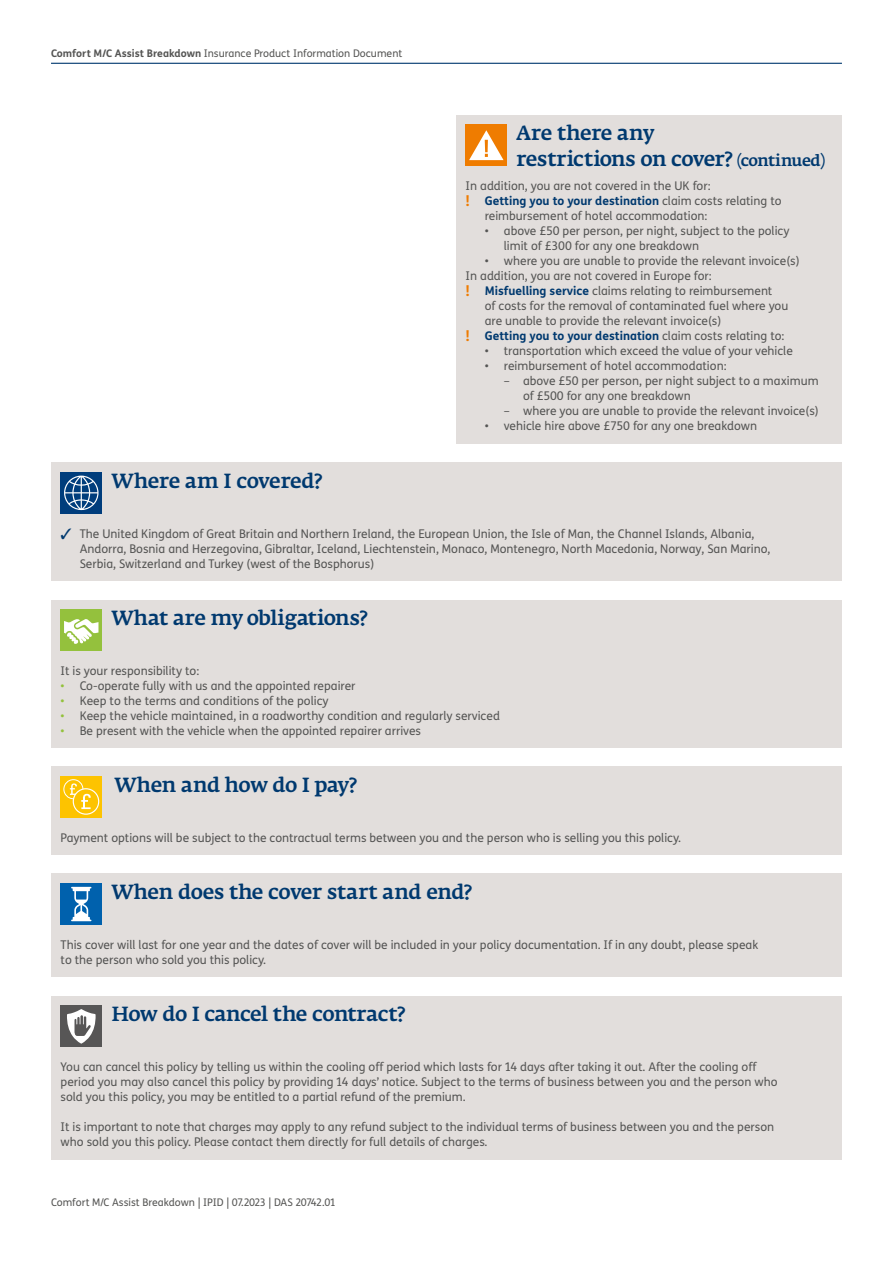
<style>
.page{position:relative;width:893px;height:1263px;background:#fff}
.page>*{position:absolute;margin:0;border:0;box-sizing:border-box;transform-origin:0 0}
.t1{font:500 20.25px/25.7px "Fedra Serif A Pro";letter-spacing:-.02em;color:#00396f}
.t2{font:12px/15px "FS Me";color:#555554}
.t3{font:700 12px "FS Me";color:#00396f}
.t4{font:10.5px "FS Me";color:#555554}
.s1{font-weight:700}
.s2{font-size:15.75px}
.s3{font-size:15px;color:#ef7b00}
.s4{font-weight:400;color:#555554}
.s5{font-weight:700;font-size:15px;color:#ef7b00}
.s6{font-weight:700;color:#00396f}
.s7{color:#00396f}
.s8{color:#93c13b}
</style>
<div class="page">
<div style="left:51px;top:462px;width:791px;height:118px;background:#e2dedc"></div>
<div style="left:61px;top:472px;width:41px;height:41px;background:#003d7c"></div>
<svg style="left:64px;top:476px;width:35px;height:34px"></svg>
<div style="left:51px;top:600px;width:791px;height:147px;background:#e2dedc"></div>
<div style="left:61px;top:609px;width:41px;height:42px;background:#94c13d"></div>
<svg style="left:64px;top:619px;width:34px;height:25px"></svg>
<div style="left:51px;top:874px;width:791px;height:103px;background:#e2dedc"></div>
<div style="left:61px;top:883px;width:41px;height:42px;background:#0061ad"></div>
<svg style="left:71px;top:887px;width:20px;height:34px"></svg>
<div style="left:51px;top:996px;width:791px;height:163px;background:#e2dedc"></div>
<div style="left:61px;top:1006px;width:41px;height:41px;background:#575656"></div>
<svg style="left:67px;top:1009px;width:29px;height:35px"></svg>
<div style="left:51px;top:766px;width:791px;height:88px;background:#e2dedc"></div>
<div style="left:61px;top:776px;width:41px;height:42px;background:#fdc300"></div>
<div style="left:63px;top:779px;width:20px;height:20px;border:1px solid #fff;border-radius:50%"></div>
<svg style="left:73px;top:789px;width:26px;height:25px"></svg>
<div style="left:73px;top:788px;width:26px;height:27px;border:1px solid #fff;border-radius:50%"></div>
<svg style="left:70px;top:783px;width:21px;height:26px"></svg>
<div style="left:456px;top:115px;width:386px;height:328px;background:#e2dedc"></div>
<div style="left:466px;top:124px;width:41px;height:42px;background:#ef7c00"></div>
<svg style="left:469px;top:130px;width:35px;height:30px"></svg>
<hr style="left:51px;top:63px;width:791px;height:1px;background:#00396f">
<p class="t4" style="left:51px;top:48px;width:353px"><span class="s1">Comfort M/C Assist Breakdown</span> Insurance Product Information Document</p>
<h1 class="t1" style="left:517px;top:121px;width:310px">Are there any<br>restrictions on cover? <span class="s2">(continued)</span></h1>
<p class="t2" style="left:466px;top:179px;width:246px">In addition, you are not covered in the UK for:</p>
<p class="t3" style="left:466px;top:196px;width:317px"><span class="s3">!</span> Getting you to your destination <span class="s4">claim costs relating to</span></p>
<p class="t2" style="left:485px;top:209px;width:224px">reimbursement of hotel accommodation:</p>
<p class="t2" style="left:504px;top:224px;width:287px;text-indent:-19px">• above £50 per person, per night, subject to the policy limit of £300 for any one breakdown</p>
<p class="t2" style="left:466px;top:254px;width:336px;text-indent:19px">• where you are unable to provide the relevant invoice(s)<br>In addition, you are not covered in Europe for:<br><span class="s5">!</span> <span class="s6">Misfuelling service</span> claims relating to reimbursement</p>
<p class="t2" style="left:485px;top:299px;width:305px">of costs for the removal of contaminated fuel where you</p>
<p class="t2" style="left:485px;top:314px;width:238px">are unable to provide the relevant invoice(s)</p>
<p class="t3" style="left:466px;top:331px;width:320px"><span class="s3">!</span> Getting you to your destination <span class="s4">claim costs relating to:</span></p>
<p class="t2" style="left:485px;top:344px;width:310px">• transportation which exceed the value of your vehicle</p>
<p class="t2" style="left:485px;top:359px;width:243px">• reimbursement of hotel accommodation:</p>
<p class="t2" style="left:523px;top:374px;width:297px;text-indent:-19px">– above £50 per person, per night subject to a maximum of £500 for any one breakdown</p>
<p class="t2" style="left:504px;top:404px;width:316px">– where you are unable to provide the relevant invoice(s)</p>
<p class="t2" style="left:485px;top:419px;width:274px">• vehicle hire above £750 for any one breakdown</p>
<h1 class="t1" style="left:112px;top:469px;width:212px">Where am I covered?</h1>
<p class="t2" style="left:80px;top:527px;width:692px;text-indent:-19px"><span class="s7">✓</span> The United Kingdom of Great Britain and Northern Ireland, the European Union, the Isle of Man, the Channel Islands, Albania,<br>Andorra, Bosnia and Herzegovina, Gibraltar, Iceland, Liechtenstein, Monaco, Montenegro, North Macedonia, Norway, San Marino,<br>Serbia, Switzerland and Turkey (west of the Bosphorus)</p>
<h1 class="t1" style="left:112px;top:606px;width:257px">What are my obligations?</h1>
<p class="t2" style="left:61px;top:664px;width:140px">It is your responsibility to:</p>
<p class="t2" style="left:61px;top:679px;width:296px"><span class="s8">•</span> Co-operate fully with us and the appointed repairer</p>
<p class="t2" style="left:61px;top:694px;width:269px"><span class="s8">•</span> Keep to the terms and conditions of the policy</p>
<p class="t2" style="left:61px;top:709px;width:441px"><span class="s8">•</span> Keep the vehicle maintained, in a roadworthy condition and regularly serviced</p>
<p class="t2" style="left:61px;top:724px;width:362px"><span class="s8">•</span> Be present with the vehicle when the appointed repairer arrives</p>
<h1 class="t1" style="left:115px;top:773px;width:244px">When and how do I pay?</h1>
<p class="t2" style="left:61px;top:831px;width:622px">Payment options will be subject to the contractual terms between you and the person who is selling you this policy.</p>
<h1 class="t1" style="left:112px;top:880px;width:362px">When does the cover start and end?</h1>
<p class="t2" style="left:61px;top:938px;width:699px">This cover will last for one year and the dates of cover will be included in your policy documentation. If in any doubt, please speak to the person who sold you this policy.</p>
<h1 class="t1" style="left:112px;top:1002px;width:295px">How do I cancel the contract?</h1>
<p class="t2" style="left:61px;top:1060px;width:718px">You can cancel this policy by telling us within the cooling off period which lasts for 14 days after taking it out. After the cooling off period you may also cancel this policy by providing 14 days’ notice. Subject to the terms of business between you and the person who sold you this policy, you may be entitled to a partial refund of the premium.</p>
<p class="t2" style="left:61px;top:1120px;width:715px">It is important to note that charges may apply to any refund subject to the individual terms of business between you and the person who sold you this policy. Please contact them directly for full details of charges.</p>
<p class="t4" style="left:51px;top:1197px;width:286px">Comfort M/C Assist Breakdown | IPID | 07.2023 | DAS 20742.01</p>
</div>
